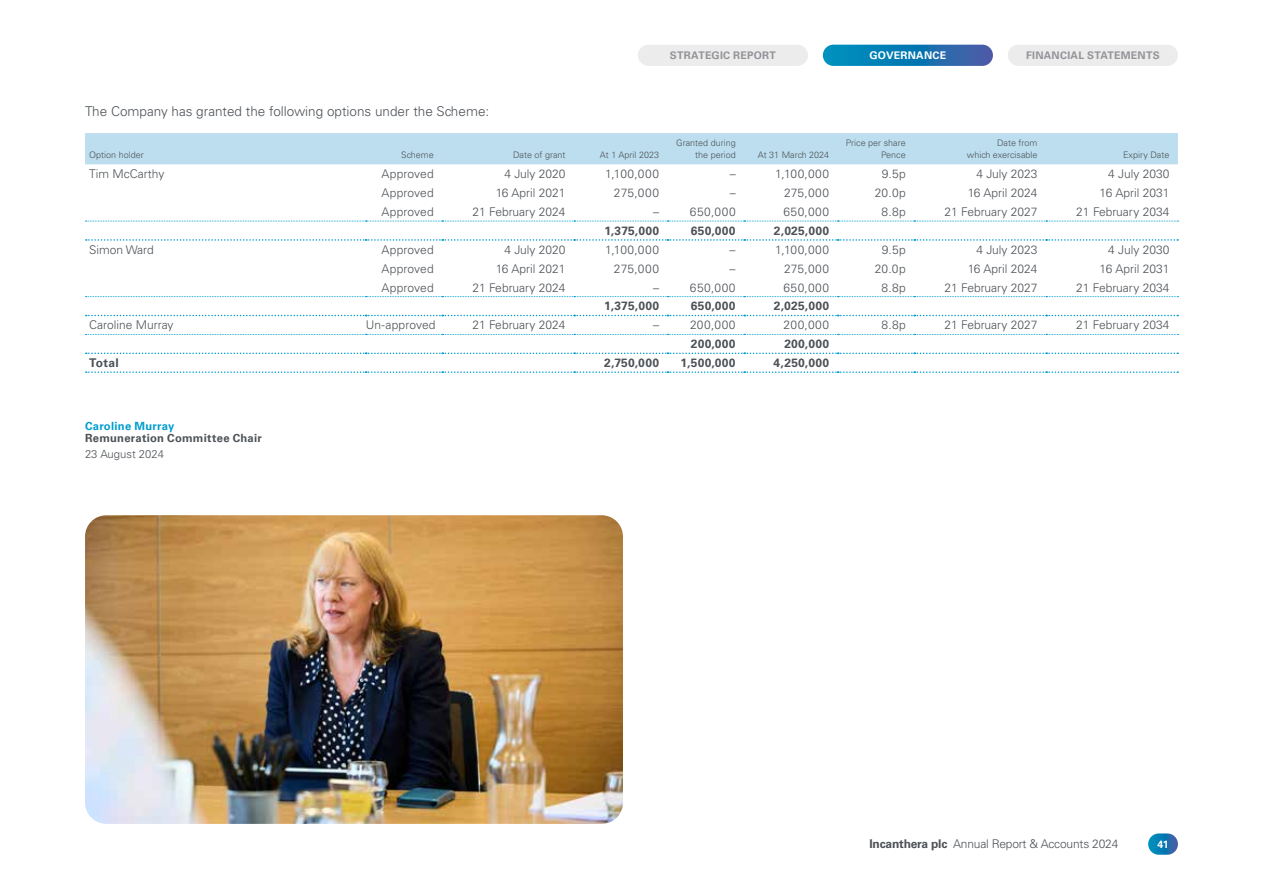
<style>
.page{position:relative;width:1263px;height:893px;background:#fff}
.page>*{position:absolute;margin:0;border:0;box-sizing:border-box;transform-origin:0 0}
.t1{font:300 13.5px "Univers LT Std";color:#4d5257}
.t2{font:300 12px "Univers LT Std";color:#4d5257}
.t3{font:700 12px "Univers LT Std";letter-spacing:.03em;color:#4d5257}
.t4{font:700 11.25px "Univers LT Std";letter-spacing:.025em;color:#4d5257}
.t5{font:700 11.25px "Univers LT Std";letter-spacing:.025em;color:#009ecf}
.t6{font:300 11.25px "Univers LT Std";color:#4d5257}
.t7{font:700 10.5px "Univers LT Std";letter-spacing:.025em;color:#949498}
.t8{font:700 10.5px "Univers LT Std";letter-spacing:.025em;color:#fff}
.t9{font:300 9px/12px "Univers LT Std";color:#4d5257;text-align:right}
.s1{font-weight:700}
</style>
<div class="page">
<img style="left:85px;top:515px;width:538px;height:309px">
<div style="left:85px;top:133px;width:1093px;height:31px;background:#bcdeee"></div>
<svg style="left:85px;top:221px;width:1093px;height:1px"></svg>
<svg style="left:85px;top:296px;width:1093px;height:1px"></svg>
<svg style="left:85px;top:334px;width:1093px;height:1px"></svg>
<svg style="left:86px;top:239px;width:1092px;height:2px"></svg>
<svg style="left:86px;top:315px;width:1092px;height:1px"></svg>
<svg style="left:86px;top:353px;width:1092px;height:1px"></svg>
<svg style="left:86px;top:371px;width:1092px;height:2px"></svg>
<svg style="left:1148px;top:833px;width:30px;height:22px"></svg>
<div style="left:638px;top:45px;width:170px;height:21px;background:#edeced;border-radius:11px"></div>
<svg style="left:823px;top:45px;width:170px;height:21px;background:#1577b2"></svg>
<div style="left:1008px;top:45px;width:170px;height:21px;background:#edeced;border-radius:11px"></div>
<p class="t7" style="left:670px;top:49px;width:108px">STRATEGIC REPORT</p>
<p class="t8" style="left:869px;top:49px;width:78px">GOVERNANCE</p>
<p class="t7" style="left:1026px;top:49px;width:135px">FINANCIAL STATEMENTS</p>
<p class="t1" style="left:85px;top:103px;width:406px">The Company has granted the following options under the Scheme:</p>
<p class="t9" style="left:89px;top:149px;width:56px">Option holder</p>
<p class="t9" style="left:401px;top:149px;width:34px">Scheme</p>
<p class="t9" style="left:513px;top:149px;width:54px">Date of grant</p>
<p class="t9" style="left:600px;top:149px;width:61px">At 1 April 2023</p>
<p class="t9" style="left:676px;top:137px;width:61px">Granted during the period</p>
<p class="t9" style="left:758px;top:149px;width:73px">At 31 March 2024</p>
<p class="t9" style="left:846px;top:137px;width:61px">Price per share<br>Pence</p>
<p class="t9" style="left:967px;top:137px;width:72px">Date from<br>which exercisable</p>
<p class="t9" style="left:1123px;top:149px;width:48px">Expiry Date</p>
<p class="t2" style="left:89px;top:167px;width:77px">Tim McCarthy</p>
<p class="t2" style="left:381px;top:167px;width:54px">Approved</p>
<p class="t2" style="left:504px;top:167px;width:63px">4 July 2020</p>
<p class="t2" style="left:605px;top:167px;width:55px">1,100,000</p>
<p class="t2" style="left:730px;top:167px;width:7px">–</p>
<p class="t2" style="left:775px;top:167px;width:55px">1,100,000</p>
<p class="t2" style="left:882px;top:167px;width:26px">9.5p</p>
<p class="t2" style="left:976px;top:167px;width:63px">4 July 2023</p>
<p class="t2" style="left:1108px;top:167px;width:63px">4 July 2030</p>
<p class="t2" style="left:381px;top:186px;width:54px">Approved</p>
<p class="t2" style="left:496px;top:186px;width:71px">16 April 2021</p>
<p class="t2" style="left:614px;top:186px;width:47px">275,000</p>
<p class="t2" style="left:730px;top:186px;width:7px">–</p>
<p class="t2" style="left:784px;top:186px;width:47px">275,000</p>
<p class="t2" style="left:875px;top:186px;width:32px">20.0p</p>
<p class="t2" style="left:968px;top:186px;width:71px">16 April 2024</p>
<p class="t2" style="left:1099px;top:186px;width:71px">16 April 2031</p>
<p class="t2" style="left:381px;top:204px;width:54px">Approved</p>
<p class="t2" style="left:472px;top:204px;width:95px">21 February 2024</p>
<p class="t2" style="left:653px;top:204px;width:7px">–</p>
<p class="t2" style="left:690px;top:204px;width:47px">650,000</p>
<p class="t2" style="left:783px;top:204px;width:47px">650,000</p>
<p class="t2" style="left:881px;top:204px;width:26px">8.8p</p>
<p class="t2" style="left:944px;top:204px;width:95px">21 February 2027</p>
<p class="t2" style="left:1076px;top:204px;width:95px">21 February 2034</p>
<p class="t3" style="left:604px;top:224px;width:56px">1,375,000</p>
<p class="t3" style="left:691px;top:224px;width:46px">650,000</p>
<p class="t3" style="left:774px;top:224px;width:57px">2,025,000</p>
<p class="t2" style="left:89px;top:242px;width:66px">Simon Ward</p>
<p class="t2" style="left:381px;top:242px;width:54px">Approved</p>
<p class="t2" style="left:504px;top:242px;width:63px">4 July 2020</p>
<p class="t2" style="left:605px;top:242px;width:55px">1,100,000</p>
<p class="t2" style="left:730px;top:242px;width:7px">–</p>
<p class="t2" style="left:775px;top:242px;width:55px">1,100,000</p>
<p class="t2" style="left:882px;top:242px;width:26px">9.5p</p>
<p class="t2" style="left:976px;top:242px;width:63px">4 July 2023</p>
<p class="t2" style="left:1108px;top:242px;width:63px">4 July 2030</p>
<p class="t2" style="left:381px;top:261px;width:54px">Approved</p>
<p class="t2" style="left:496px;top:261px;width:71px">16 April 2021</p>
<p class="t2" style="left:614px;top:261px;width:47px">275,000</p>
<p class="t2" style="left:730px;top:261px;width:7px">–</p>
<p class="t2" style="left:784px;top:261px;width:47px">275,000</p>
<p class="t2" style="left:875px;top:261px;width:32px">20.0p</p>
<p class="t2" style="left:968px;top:261px;width:71px">16 April 2024</p>
<p class="t2" style="left:1099px;top:261px;width:71px">16 April 2031</p>
<p class="t2" style="left:381px;top:280px;width:54px">Approved</p>
<p class="t2" style="left:472px;top:280px;width:95px">21 February 2024</p>
<p class="t2" style="left:653px;top:280px;width:7px">–</p>
<p class="t2" style="left:690px;top:280px;width:47px">650,000</p>
<p class="t2" style="left:783px;top:280px;width:47px">650,000</p>
<p class="t2" style="left:881px;top:280px;width:26px">8.8p</p>
<p class="t2" style="left:944px;top:280px;width:95px">21 February 2027</p>
<p class="t2" style="left:1076px;top:280px;width:95px">21 February 2034</p>
<p class="t3" style="left:604px;top:299px;width:56px">1,375,000</p>
<p class="t3" style="left:691px;top:299px;width:46px">650,000</p>
<p class="t3" style="left:774px;top:299px;width:57px">2,025,000</p>
<p class="t2" style="left:89px;top:318px;width:86px">Caroline Murray</p>
<p class="t2" style="left:366px;top:318px;width:71px">Un-approved</p>
<p class="t2" style="left:472px;top:318px;width:95px">21 February 2024</p>
<p class="t2" style="left:653px;top:318px;width:7px">–</p>
<p class="t2" style="left:690px;top:318px;width:47px">200,000</p>
<p class="t2" style="left:783px;top:318px;width:47px">200,000</p>
<p class="t2" style="left:881px;top:318px;width:26px">8.8p</p>
<p class="t2" style="left:944px;top:318px;width:95px">21 February 2027</p>
<p class="t2" style="left:1076px;top:318px;width:95px">21 February 2034</p>
<p class="t3" style="left:691px;top:337px;width:46px">200,000</p>
<p class="t3" style="left:784px;top:337px;width:46px">200,000</p>
<p class="t3" style="left:89px;top:356px;width:31px">Total</p>
<p class="t3" style="left:604px;top:356px;width:56px">2,750,000</p>
<p class="t3" style="left:681px;top:356px;width:56px">1,500,000</p>
<p class="t3" style="left:774px;top:356px;width:57px">4,250,000</p>
<p class="t5" style="left:85px;top:419px;width:91px">Caroline Murray</p>
<p class="t4" style="left:85px;top:431px;width:178px">Remuneration Committee Chair</p>
<p class="t6" style="left:85px;top:447px;width:80px">23 August 2024</p>
<p class="t2" style="left:869px;top:837px;width:250px"><span class="s1">Incanthera plc</span> Annual Report &amp; Accounts 2024</p>
<p class="t8" style="left:1157px;top:838px;width:13px">41</p>
</div>
